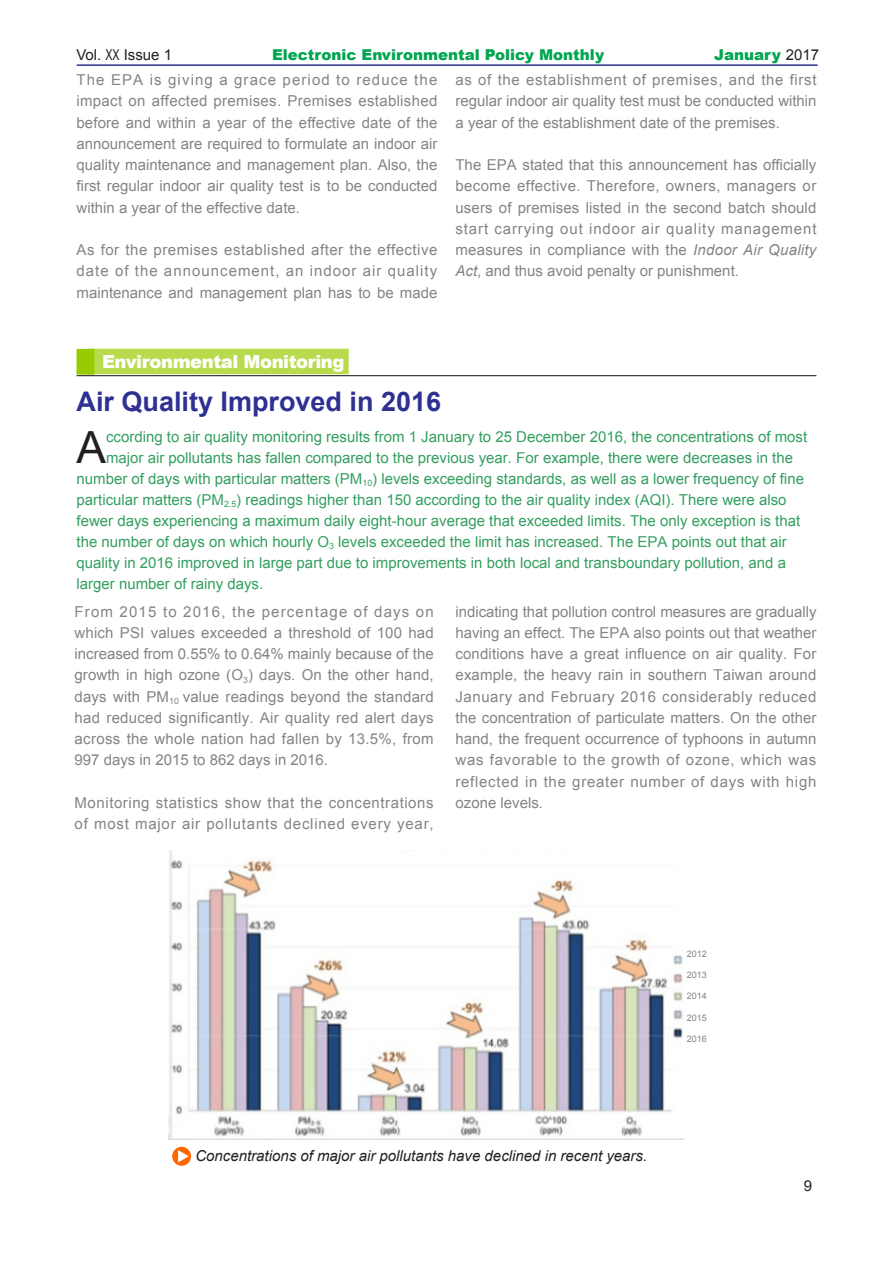
<style>
.page{position:relative;width:893px;height:1263px;background:#fff}
.page>*{position:absolute;margin:0;border:0;box-sizing:border-box;transform-origin:0 0}
.article_title{font:44.4px "Arial";color:#231f20}
.article_title-2{font:700 27px "Arial";color:#2e3092}
.t1{font:900 18px "Arial";letter-spacing:-.025em;color:#fff}
.內文{font:15px/21.3px "Arial";color:#828487;text-align:justify}
.article_title-3{font:15px "Arial";color:#339f5f}
.內文-2{font:15px/21.3px "Arial";letter-spacing:.04em;color:#828487}
.t2{font:italic 15px "Arial";color:#231f20}
.t3{font:900 15px "Arial";color:#00a54f}
.t4{font:15px "Arial";color:#231f20}
.內文-3{font:9px "Arial";color:#828487}
.s1{font-weight:400;color:#231f20}
.s2{font-style:italic}
</style>
<div class="page">
<hr style="left:77px;top:64px;width:741px;height:2px;background:#2e3092">
<hr style="left:77px;top:375px;width:739px;height:1px;background:#231f20">
<div style="left:88px;top:349px;width:261px;height:25px;background:#b8db4d"></div>
<div style="left:77px;top:349px;width:17px;height:26px;background:#9c0"></div>
<img style="left:169px;top:850px;width:514px;height:290px">
<svg style="left:172px;top:1147px;width:19px;height:19px"></svg>
<svg style="left:178px;top:1150px;width:11px;height:12px"></svg>
<p class="t4" style="left:76px;top:45px;width:97px">Vol. XX Issue 1</p>
<p class="t3" style="left:272px;top:43px;width:334px">Electronic Environmental Policy Monthly</p>
<p class="t3" style="left:714px;top:43px;width:106px">January <span class="s1">2017</span></p>
<p class="內文" style="left:77px;top:69px;width:362px">The EPA is giving a grace period to reduce the impact on affected premises. Premises established before and within a year of the effective date of the announcement are required to formulate an indoor air quality maintenance and management plan. Also, the first regular indoor air quality test is to be conducted within a year of the effective date.</p>
<p class="內文" style="left:77px;top:239px;width:362px">As for the premises established after the effective date of the announcement, an indoor air quality maintenance and management plan has to be made</p>
<p class="內文" style="left:455px;top:69px;width:363px">as of the establishment of premises, and the first regular indoor air quality test must be conducted within a year of the establishment date of the premises.</p>
<p class="內文" style="left:455px;top:154px;width:363px">The EPA stated that this announcement has officially become effective. Therefore, owners, managers or users of premises listed in the second batch should start carrying out indoor air quality management measures in compliance with the <span class="s2">Indoor Air Quality Act</span>, and thus avoid penalty or punishment.</p>
<p class="t1" style="left:102px;top:349px;width:244px">Environmental Monitoring</p>
<p class="article_title-2" style="left:77px;top:383px;width:366px">Air Quality Improved in 2016</p>
<p class="article_title" style="left:77px;top:418px;width:31px">A</p>
<p class="article_title-3" style="left:106px;top:427px;width:703px">ccording to air quality monitoring results from 1 January to 25 December 2016, the concentrations of most</p>
<p class="article_title-3" style="left:106px;top:448px;width:688px">major air pollutants has fallen compared to the previous year. For example, there were decreases in the</p>
<p class="article_title-3" style="left:77px;top:469px;width:729px">number of days with particular matters (PM<sub>10</sub>) levels exceeding standards, as well as a lower frequency of fine</p>
<p class="article_title-3" style="left:77px;top:490px;width:711px">particular matters (PM<sub>2.5</sub>) readings higher than 150 according to the air quality index (AQI). There were also</p>
<p class="article_title-3" style="left:77px;top:511px;width:725px">fewer days experiencing a maximum daily eight-hour average that exceeded limits. The only exception is that</p>
<p class="article_title-3" style="left:77px;top:532px;width:712px">the number of days on which hourly O<sub>3</sub> levels exceeded the limit has increased. The EPA points out that air</p>
<p class="article_title-3" style="left:77px;top:553px;width:711px">quality in 2016 improved in large part due to improvements in both local and transboundary pollution, and a</p>
<p class="article_title-3" style="left:77px;top:574px;width:188px">larger number of rainy days.</p>
<p class="內文" style="left:75px;top:601px;width:361px">From 2015 to 2016, the percentage of days on which PSI values exceeded a threshold of 100 had increased from 0.55% to 0.64% mainly because of the growth in high ozone (O<sub>3</sub>) days. On the other hand, days with PM<sub>10</sub> value readings beyond the standard had reduced significantly. Air quality red alert days across the whole nation had fallen by 13.5%, from 997 days in 2015 to 862 days in 2016.</p>
<p class="內文-2" style="left:75px;top:792px;width:361px">Monitoring statistics show that the concentrations of most major air pollutants declined every year,</p>
<p class="內文" style="left:455px;top:601px;width:363px">indicating that pollution control measures are gradually having an effect. The EPA also points out that weather conditions have a great influence on air quality. For example, the heavy rain in southern Taiwan around January and February 2016 considerably reduced the concentration of particulate matters. On the other hand, the frequent occurrence of typhoons in autumn was favorable to the growth of ozone, which was reflected in the greater number of days with high ozone levels.</p>
<p class="內文-3" style="left:687px;top:948px;width:22px">2012</p>
<p class="內文-3" style="left:687px;top:969px;width:22px">2013</p>
<p class="內文-3" style="left:687px;top:990px;width:22px">2014</p>
<p class="內文-3" style="left:687px;top:1011px;width:22px">2015</p>
<p class="內文-3" style="left:687px;top:1033px;width:22px">2016</p>
<p class="t2" style="left:195px;top:1146px;width:453px">Concentrations of major air pollutants have declined in recent years.</p>
<p class="t4" style="left:804px;top:1176px;width:10px">9</p>
</div>
